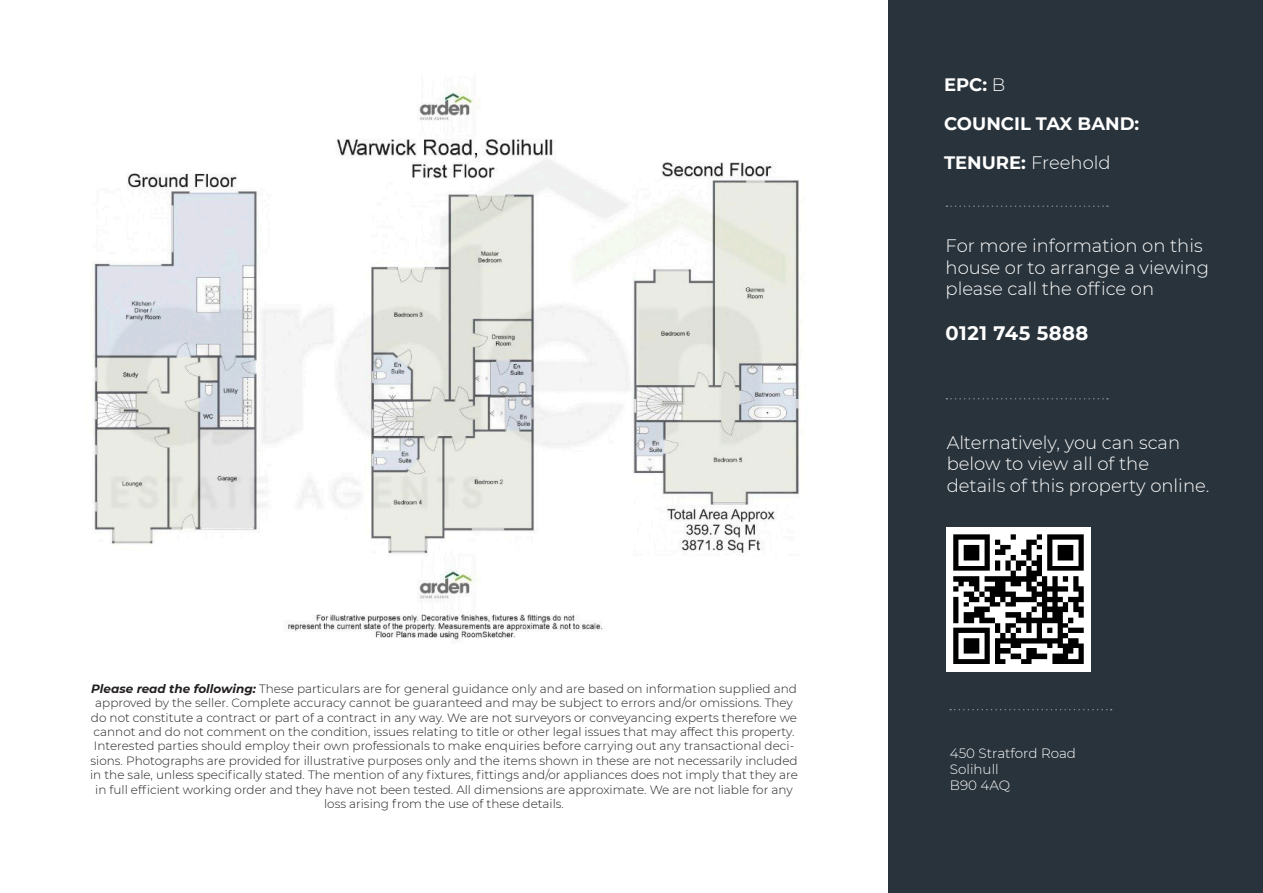
<style>
.page{position:relative;width:1263px;height:893px;background:#fff}
.page>*{position:absolute;margin:0;border:0;box-sizing:border-box;transform-origin:0 0}
.t1{font:700 19.5px "Montserrat";letter-spacing:.025em;color:#fff}
.t2{font:300 18px/21.6px "Montserrat";color:#fff}
.t3{font:700 18px "Montserrat";color:#fff}
.t4{font:300 13.5px "Montserrat";color:#fff}
.t5{font:300 12px/14.4px "Montserrat";color:#231f20;text-align:center}
.s1{font-weight:700;font-style:italic}
.s2{font-weight:300}
.s3{font-weight:700}
</style>
<div class="page">
<div style="left:889px;top:0;width:374px;height:893px;background:#29333b"></div>
<svg style="left:946px;top:205px;width:162px;height:2px"></svg>
<svg style="left:946px;top:398px;width:162px;height:1px"></svg>
<svg style="left:950px;top:709px;width:162px;height:1px"></svg>
<img style="left:947px;top:527px;width:144px;height:144px">
<img style="left:93px;top:86px;width:707px;height:555px">
<p class="t5" style="left:90px;top:681px;width:709px"><span class="s1">Please read the following:</span> These particulars are for general guidance only and are based on information supplied and approved by the seller. Complete accuracy cannot be guaranteed and may be subject to errors and/or omissions. They do not constitute a contract or part of a contract in any way. We are not surveyors or conveyancing experts therefore we cannot and do not comment on the condition, issues relating to title or other legal issues that may affect this property.<br>Interested parties should employ their own professionals to make enquiries before carrying out any transactional deci&shy;sions. Photographs are provided for illustrative purposes only and the items shown in these are not necessarily included in the sale, unless specifically stated. The mention of any fixtures, fittings and/or appliances does not imply that they are in full efficient working order and they have not been tested. All dimensions are approximate. We are not liable for any loss arising from the use of these details.</p>
<p class="t3" style="left:944px;top:72px;width:63px">EPC: <span class="s2">B</span></p>
<p class="t3" style="left:944px;top:111px;width:197px">COUNCIL TAX BAND:</p>
<p class="t2" style="left:944px;top:152px;width:168px"><span class="s3">TENURE:</span> Freehold</p>
<p class="t2" style="left:946px;top:234px;width:265px">For more information on this house or to arrange a viewing please call the office on</p>
<p class="t1" style="left:946px;top:319px;width:144px">0121 745 5888</p>
<p class="t2" style="left:947px;top:431px;width:264px">Alternatively, you can scan below to view all of the details of this property online.</p>
<p class="t4" style="left:950px;top:744px;width:128px">450 Stratford Road</p>
<p class="t4" style="left:950px;top:760px;width:50px">Solihull</p>
<p class="t4" style="left:950px;top:776px;width:62px">B90 4AQ</p>
</div>
